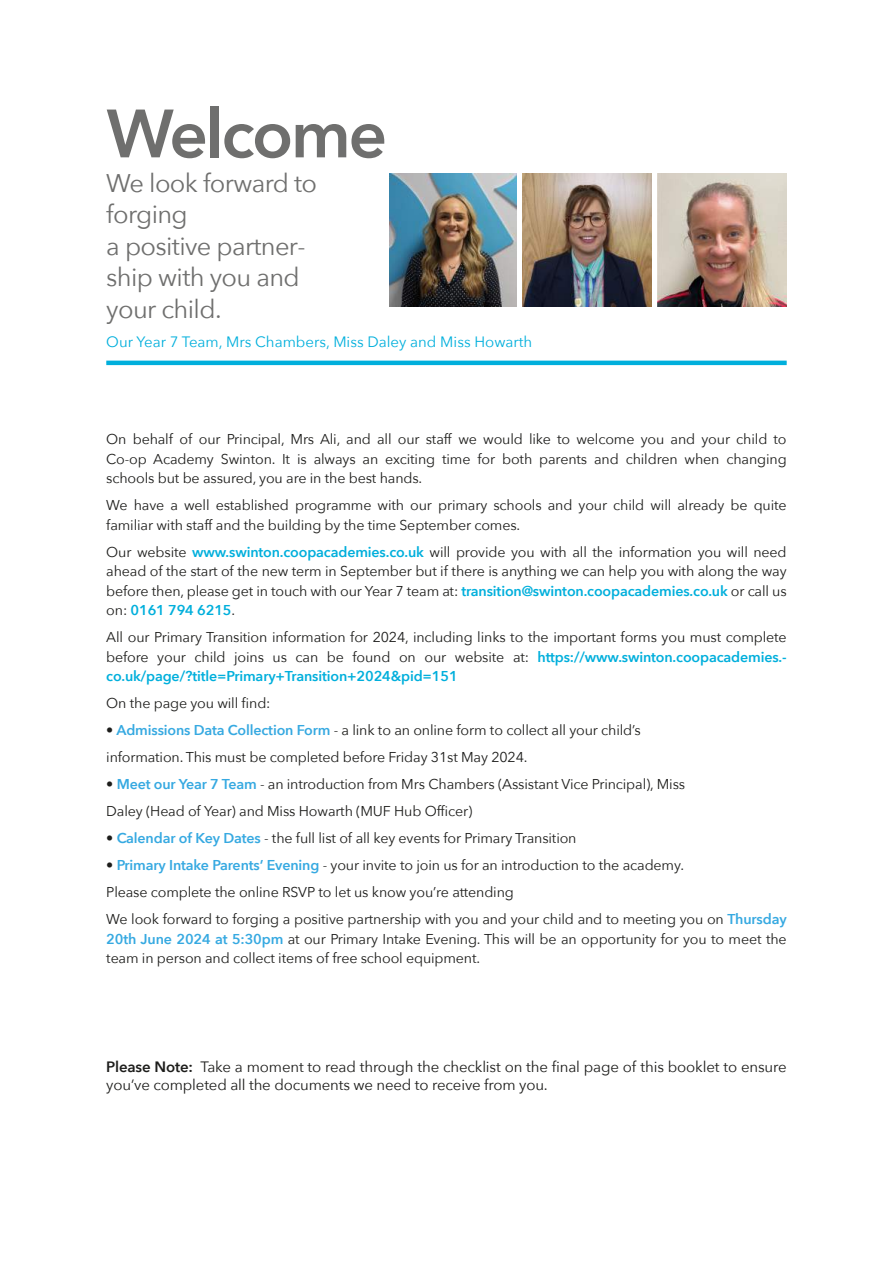
<style>
.page{position:relative;width:893px;height:1263px;background:#fff}
.page>*{position:absolute;margin:0;border:0;box-sizing:border-box;transform-origin:0 0}
.t1{font:600 67.5px "Avenir Next";letter-spacing:-.035em;color:#6f6f6e}
.t2{font:25.5px/31.5px "Avenir Next";letter-spacing:-.025em;color:#6f6f6e}
.t3{font:15px/18px "Avenir Next";letter-spacing:-.01em;color:#1d1d1b}
.t4{font:15px "Avenir Next";color:#00afdc}
.t5{font:14.25px/19.5px "Avenir Next";letter-spacing:-.01em;color:#1d1d1b}
.s1{font-weight:600;color:#00afdc}
.s2{font-weight:600;color:#36a9e1}
.s3{font-weight:600}
</style>
<div class="page">
<hr style="left:106px;top:361px;width:681px;height:4px;background:#00afdc">
<img style="left:523px;top:173px;width:129px;height:134px">
<img style="left:389px;top:173px;width:128px;height:134px">
<img style="left:657px;top:173px;width:129px;height:134px">
<h1 class="t1" style="left:106px;top:76px;width:282px">Welcome</h1>
<h2 class="t2" style="left:106px;top:166px;width:212px">We look forward to forging<br>a positive partner&shy;ship with you and your child.</h2>
<p class="t4" style="left:106px;top:329px;width:427px">Our Year 7 Team, Mrs Chambers, Miss Daley and Miss Howarth</p>
<p class="t5" style="left:106px;top:429px;width:682px;text-align:justify">On behalf of our Principal, Mrs Ali, and all our staff we would like to welcome you and your child to Co-op Academy Swinton. It is always an exciting time for both parents and children when changing schools but be assured, you are in the best hands.</p>
<p class="t5" style="left:106px;top:495px;width:682px">We have a well established programme with our primary schools and your child will already be quite familiar with staff and the building by the time September comes.</p>
<p class="t5" style="left:106px;top:541px;width:682px;text-align:justify">Our website <span class="s1">www.swinton.coopacademies.co.uk</span> will provide you with all the information you will need ahead of the start of the new term in September but if there is anything we can help you with along the way before then, please get in touch with our Year 7 team at: <span class="s1">transition@swinton.coopacademies.co.uk</span> or call us on: <span class="s1">0161 794 6215</span>.</p>
<p class="t5" style="left:106px;top:627px;width:682px;text-align:justify">All our Primary Transition information for 2024, including links to the important forms you must complete before your child joins us can be found on our website at: <span class="s1">https://www.swinton.coopacademies.- co.uk/page/?title=Primary+Transition+2024&amp;pid=151</span></p>
<p class="t5" style="left:106px;top:693px;width:166px">On the page you will find:</p>
<p class="t5" style="left:106px;top:716px;width:536px;line-height:27px">• <span class="s2">Admissions Data Collection Form</span> - a link to an online form to collect all your child’s information. This must be completed before Friday 31st May 2024.</p>
<p class="t5" style="left:106px;top:770px;width:580px;line-height:27px">• <span class="s2">Meet our Year 7 Team</span> - an introduction from Mrs Chambers (Assistant Vice Principal), Miss<br>Daley (Head of Year) and Miss Howarth (MUF Hub Officer)</p>
<p class="t5" style="left:106px;top:828px;width:472px">• <span class="s2">Calendar of Key Dates</span> - the full list of all key events for Primary Transition</p>
<p class="t5" style="left:106px;top:851px;width:682px;line-height:27px">• <span class="s2">Primary Intake Parents’ Evening</span> - your invite to join us for an introduction to the academy.<br>Please complete the online RSVP to let us know you’re attending<br>We look forward to forging a positive partnership with you and your child and to meeting you on <span class="s2">Thursday</span></p>
<p class="t5" style="left:106px;top:928px;width:682px"><span class="s2">20th June 2024 at 5:30pm</span> at our Primary Intake Evening. This will be an opportunity for you to meet the team in person and collect items of free school equipment.</p>
<p class="t3" style="left:106px;top:1057px;width:682px"><span class="s3">Please Note:</span> Take a moment to read through the checklist on the final page of this booklet to ensure you’ve completed all the documents we need to receive from you.</p>
</div>
